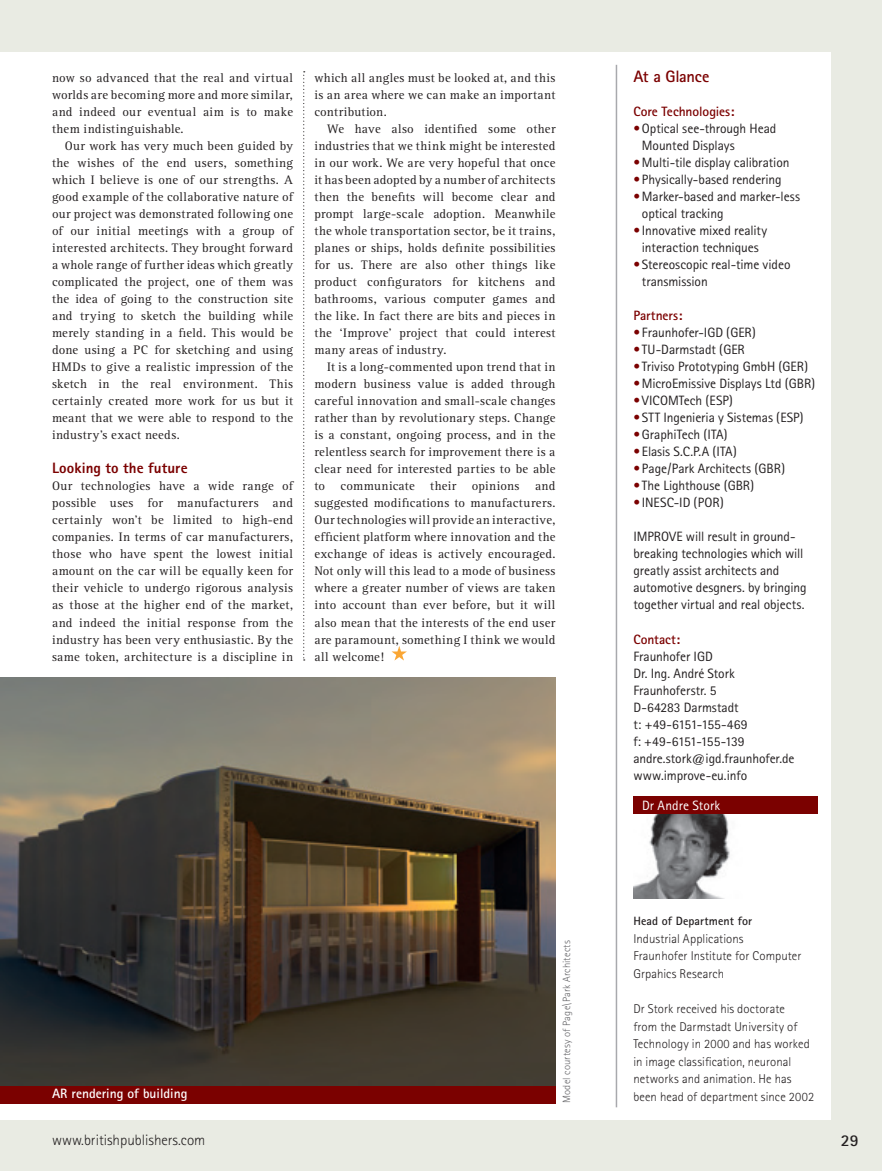
<style>
.page{position:relative;width:882px;height:1171px;background:#fff}
.page>*{position:absolute;margin:0;border:0;box-sizing:border-box;transform-origin:0 0}
.t1{font:700 16.5px "Rotis Sans Serif";letter-spacing:-.015em;color:#7b0100}
.t2{font:700 16.5px "Rotis Sans Serif";color:#231f20}
.t3{font:300 15px "Rotis Sans Serif";color:#231f20}
.t4{font:800 15px "Rotis Sans Serif";letter-spacing:.01em;color:#7b0100}
.t5{font:13.5px/17px "Rotis Sans Serif";letter-spacing:-.005em;color:#231f20}
.t6{font:700 13.5px "Rotis Sans Serif";letter-spacing:-.005em;color:#7b0100}
.t7{font:700 13.5px "Rotis Sans Serif";color:#fff}
.t8{font:13.5px "Rotis Sans Serif";letter-spacing:.005em;color:#fff}
.t9{font:12.75px/17px "Rotis Serif";letter-spacing:.025em;color:#231f20;text-align:justify}
.t10{font:300 12.75px/17.5px "Rotis Sans Serif";letter-spacing:.005em;color:#231f20}
.t11{font:700 12px "Rotis Sans Serif";letter-spacing:.01em;color:#231f20}
.t12{font:300 10.5px "Rotis Sans Serif";letter-spacing:.015em;color:#636366}
.s1{color:#7b0100}
</style>
<div class="page">
<div style="left:0;top:1119px;width:881px;height:51px;background:#e9ebe3"></div>
<div style="left:0;top:0;width:881px;height:52px;background:#e9ebe3"></div>
<img style="left:0;top:677px;width:555px;height:408px">
<div style="left:0;top:1085px;width:555px;height:17px;background:#7b0100"></div>
<img style="left:633px;top:813px;width:109px;height:85px">
<div style="left:633px;top:796px;width:184px;height:17px;background:#7b0100"></div>
<hr style="left:615px;top:65px;width:2px;height:1041px;background:#a8a9ad">
<div style="left:830px;top:0;width:51px;height:1170px;background:#e9ebe3"></div>
<svg style="left:391px;top:646px;width:16px;height:14px"></svg>
<svg style="left:303px;top:71px;width:2px;height:589px"></svg>
<p class="t9" style="left:52px;top:69px;width:242px">now so advanced that the real and virtual worlds are becoming more and more similar, and indeed our eventual aim is to make them indistinguishable.</p>
<p class="t9" style="left:52px;top:137px;width:242px;text-indent:13px">Our work has very much been guided by the wishes of the end users, something which I believe is one of our strengths. A good example of the collaborative nature of our project was demonstrated following one of our initial meetings with a group of interested architects. They brought forward a whole range of further ideas which greatly complicated the project, one of them was the idea of going to the construction site and trying to sketch the building while merely standing in a field. This would be done using a PC for sketching and using HMDs to give a realistic impression of the sketch in the real environment. This certainly created more work for us but it meant that we were able to respond to the industry’s exact needs.</p>
<p class="t4" style="left:52px;top:458px;width:137px">Looking to the future</p>
<p class="t9" style="left:52px;top:478px;width:242px">Our technologies have a wide range of possible uses for manufacturers and certainly won’t be limited to high-end companies. In terms of car manufacturers, those who have spent the lowest initial amount on the car will be equally keen for their vehicle to undergo rigorous analysis as those at the higher end of the market, and indeed the initial response from the industry has been very enthusiastic. By the same token, architecture is a discipline in</p>
<p class="t9" style="left:314px;top:69px;width:242px">which all angles must be looked at, and this is an area where we can make an important contribution.</p>
<p class="t9" style="left:314px;top:120px;width:242px;text-indent:13px">We have also identified some other industries that we think might be interested in our work. We are very hopeful that once it has been adopted by a number of architects then the benefits will become clear and prompt large-scale adoption. Meanwhile the whole transportation sector, be it trains, planes or ships, holds definite possibilities for us. There are also other things like product configurators for kitchens and bathrooms, various computer games and the like. In fact there are bits and pieces in the ‘Improve’ project that could interest many areas of industry.</p>
<p class="t9" style="left:314px;top:359px;width:242px;text-indent:13px">It is a long-commented upon trend that in modern business value is added through careful innovation and small-scale changes rather than by revolutionary steps. Change is a constant, ongoing process, and in the relentless search for improvement there is a clear need for interested parties to be able to communicate their opinions and suggested modifications to manufacturers.<br>Our technologies will provide an interactive, efficient platform where innovation and the exchange of ideas is actively encouraged.<br>Not only will this lead to a mode of business where a greater number of views are taken into account than ever before, but it will also mean that the interests of the end user are paramount, something I think we would all welcome!</p>
<p class="t7" style="left:52px;top:1084px;width:137px">AR rendering of building</p>
<p class="t12" style="left:560px;top:1102px;width:164px;rotate:-90deg">Model courtesy of Page\Park Architects</p>
<p class="t1" style="left:633px;top:66px;width:77px">At a Glance</p>
<p class="t6" style="left:633px;top:103px;width:103px">Core Technologies:</p>
<p class="t5" style="left:642px;top:120px;width:136px;text-indent:-9px"><span class="s1">•</span>Optical see-through Head<br>Mounted Displays</p>
<p class="t5" style="left:633px;top:154px;width:158px"><span class="s1">•</span>Multi-tile display calibration</p>
<p class="t5" style="left:633px;top:171px;width:150px"><span class="s1">•</span>Physically-based rendering</p>
<p class="t5" style="left:642px;top:188px;width:160px;text-indent:-9px"><span class="s1">•</span>Marker-based and marker-less optical tracking</p>
<p class="t5" style="left:633px;top:222px;width:135px;text-align:center"><span class="s1">•</span>Innovative mixed reality interaction techniques</p>
<p class="t5" style="left:642px;top:256px;width:150px;text-indent:-9px"><span class="s1">•</span>Stereoscopic real-time video transmission</p>
<p class="t6" style="left:633px;top:307px;width:51px">Partners:</p>
<p class="t5" style="left:633px;top:324px;width:124px"><span class="s1">•</span>Fraunhofer-IGD (GER)</p>
<p class="t5" style="left:633px;top:341px;width:113px"><span class="s1">•</span>TU-Darmstadt (GER</p>
<p class="t5" style="left:633px;top:358px;width:176px"><span class="s1">•</span>Triviso Prototyping GmbH (GER)</p>
<p class="t5" style="left:633px;top:375px;width:183px"><span class="s1">•</span>MicroEmissive Displays Ltd (GBR)</p>
<p class="t5" style="left:633px;top:392px;width:101px"><span class="s1">•</span>VICOMTech (ESP)</p>
<p class="t5" style="left:633px;top:409px;width:172px"><span class="s1">•</span>STT Ingenieria y Sistemas (ESP)</p>
<p class="t5" style="left:633px;top:426px;width:96px"><span class="s1">•</span>GraphiTech (ITA)</p>
<p class="t5" style="left:633px;top:443px;width:105px"><span class="s1">•</span>Elasis S.C.P.A (ITA)</p>
<p class="t5" style="left:633px;top:460px;width:153px"><span class="s1">•</span>Page/Park Architects (GBR)</p>
<p class="t5" style="left:633px;top:477px;width:122px"><span class="s1">•</span>The Lighthouse (GBR)</p>
<p class="t5" style="left:633px;top:494px;width:92px"><span class="s1">•</span>INESC-ID (POR)</p>
<p class="t5" style="left:633px;top:528px;width:175px">IMPROVE will result in ground&shy;breaking technologies which will greatly assist architects and automotive desgners. by bringing together virtual and real objects.</p>
<p class="t6" style="left:633px;top:630px;width:48px">Contact:</p>
<p class="t5" style="left:633px;top:647px;width:163px">Fraunhofer IGD<br>Dr. Ing. André Stork<br>Fraunhoferstr. 5<br>D-64283 Darmstadt<br>t: +49-6151-155-469<br>f: +49-6151-155-139 andre.stork@igd.fraunhofer.de www.improve-eu.info</p>
<p class="t8" style="left:642px;top:797px;width:80px">Dr Andre Stork</p>
<p class="t11" style="left:633px;top:913px;width:120px">Head of Department for</p>
<p class="t10" style="left:633px;top:929px;width:169px">Industrial Applications<br>Fraunhofer Institute for Computer<br>Grpahics Research</p>
<p class="t10" style="left:633px;top:999px;width:182px">Dr Stork received his doctorate<br>from the Darmstadt University of Technology in 2000 and has worked in image classification, neuronal networks and animation. He has been head of department since 2002</p>
<p class="t3" style="left:52px;top:1130px;width:155px">www.britishpublishers.com</p>
<p class="t2" style="left:840px;top:1129px;width:19px">29</p>
</div>
